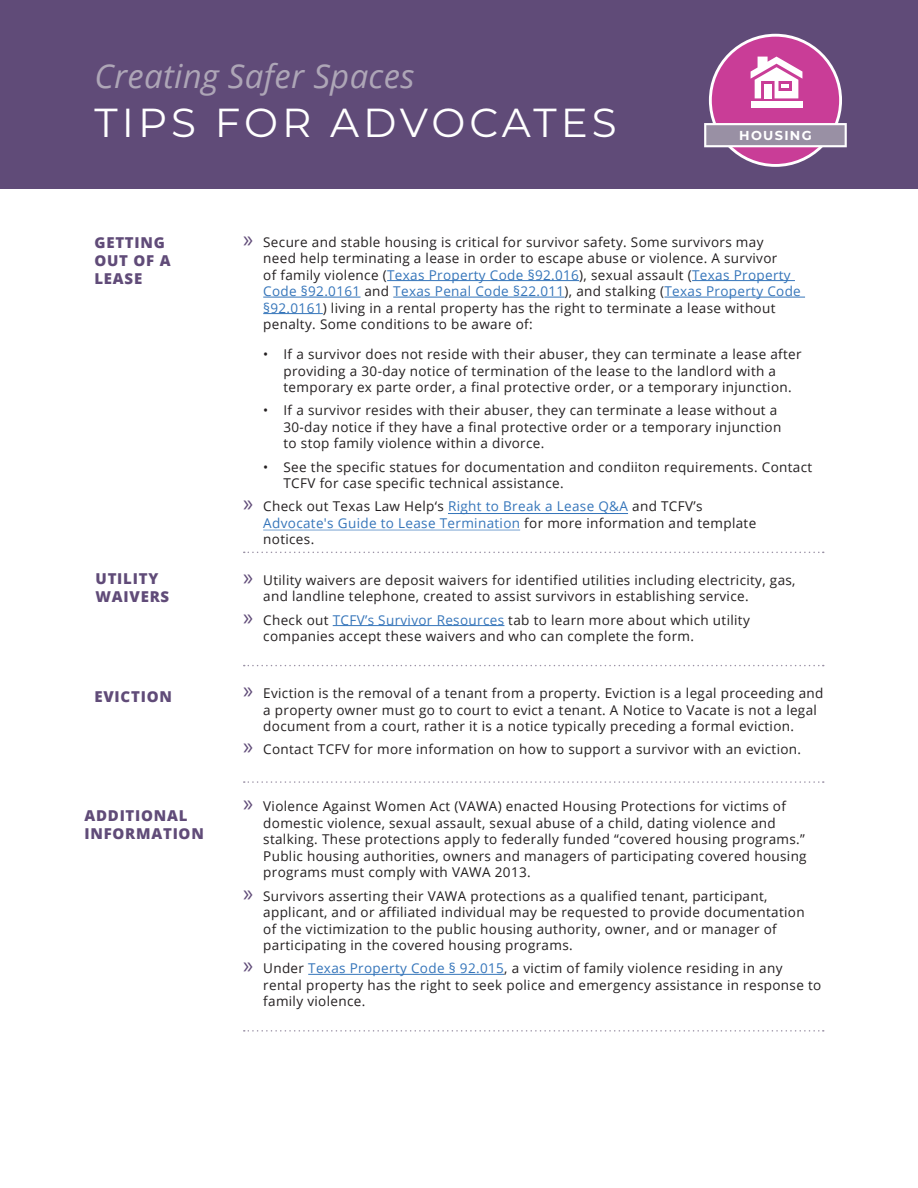
<style>
.page{position:relative;width:918px;height:1188px;background:#fff}
.page>*{position:absolute;margin:0;border:0;box-sizing:border-box;transform-origin:0 0}
.body_text{font:40.5px "Montserrat";letter-spacing:.1em;color:#fff}
.body_text-2{font:italic 33px "Open Sans";letter-spacing:.01em;color:#aea6b7}
.body_text-3{font:800 15px/18px "Open Sans";letter-spacing:.05em;color:#604b78}
.t1{font:13.5px/16.5px "Open Sans";letter-spacing:.025em;color:#231f20}
.t2{font:700 12.9px "Montserrat";letter-spacing:.1em;color:#fff}
.s1{font-family:"Myriad Pro";font-size:24px;color:#604b78}
.s2{color:#3575ba}
</style>
<div class="page">
<div style="left:0;top:0;width:918px;height:189px;background:#604b78"></div>
<hr style="left:387px;top:280px;width:192px;height:1px;background:#3575ba">
<hr style="left:692px;top:280px;width:103px;height:1px;background:#3575ba">
<hr style="left:263px;top:297px;width:98px;height:1px;background:#3575ba">
<hr style="left:393px;top:297px;width:172px;height:1px;background:#3575ba">
<hr style="left:665px;top:297px;width:140px;height:1px;background:#3575ba">
<hr style="left:263px;top:313px;width:60px;height:1px;background:#3575ba">
<svg style="left:244px;top:552px;width:580px;height:1px"></svg>
<hr style="left:333px;top:625px;width:171px;height:1px;background:#3575ba">
<svg style="left:244px;top:665px;width:580px;height:1px"></svg>
<svg style="left:244px;top:781px;width:580px;height:2px"></svg>
<hr style="left:308px;top:974px;width:196px;height:1px;background:#3575ba">
<svg style="left:244px;top:1030px;width:580px;height:2px"></svg>
<svg style="left:704px;top:34px;width:143px;height:133px"></svg>
<hr style="left:448px;top:513px;width:180px;height:1px;background:#3575ba">
<hr style="left:263px;top:529px;width:257px;height:2px;background:#3575ba">
<p class="body_text-2" style="left:94px;top:54px;width:322px">Creating Safer Spaces</p>
<p class="body_text" style="left:94px;top:95px;width:524px">TIPS FOR ADVOCATES</p>
<p class="t2" style="left:739px;top:126px;width:74px">HOUSING</p>
<p class="body_text-3" style="left:94px;top:232px;width:78px">GETTING<br>OUT OF A<br>LEASE</p>
<p class="body_text-3" style="left:96px;top:569px;width:75px">UTILITY<br>WAIVERS</p>
<p class="body_text-3" style="left:94px;top:687px;width:79px">EVICTION</p>
<p class="body_text-3" style="left:85px;top:806px;width:121px">ADDITIONAL<br>INFORMATION</p>
<p class="t1" style="left:263px;top:233px;width:539px;text-indent:-20px"><span class="s1">»</span> Secure and stable housing is critical for survivor safety. Some survivors may<br>need help terminating a lease in order to escape abuse or violence. A survivor<br>of family violence (<span class="s2">Texas Property Code §92.016</span>), sexual assault (<span class="s2">Texas Property Code §92.0161</span> and <span class="s2">Texas Penal Code §22.011</span>), and stalking (<span class="s2">Texas Property Code §92.0161</span>) living in a rental property has the right to terminate a lease without penalty. Some conditions to be aware of:</p>
<p class="t1" style="left:284px;top:346px;width:520px;text-indent:-20px">• If a survivor does not reside with their abuser, they can terminate a lease after providing a 30-day notice of termination of the lease to the landlord with a temporary ex parte order, a final protective order, or a temporary injunction.</p>
<p class="t1" style="left:284px;top:402px;width:499px;text-indent:-20px">• If a survivor resides with their abuser, they can terminate a lease without a<br>30-day notice if they have a final protective order or a temporary injunction to stop family violence within a divorce.</p>
<p class="t1" style="left:284px;top:458px;width:530px;text-indent:-20px">• See the specific statues for documentation and condiiton requirements. Contact<br>TCFV for case specific technical assistance.</p>
<p class="t1" style="left:263px;top:498px;width:495px;text-indent:-20px"><span class="s1">»</span> Check out Texas Law Help‘s <span class="s2">Right to Break a Lease Q&amp;A</span> and TCFV’s<br><span class="s2">Advocate's Guide to Lease Termination</span> for more information and template notices.</p>
<p class="t1" style="left:263px;top:571px;width:534px;text-indent:-20px"><span class="s1">»</span> Utility waivers are deposit waivers for identified utilities including electricity, gas, and landline telephone, created to assist survivors in establishing service.</p>
<p class="t1" style="left:263px;top:611px;width:488px;text-indent:-20px"><span class="s1">»</span> Check out <span class="s2">TCFV’s Survivor Resources</span> tab to learn more about which utility companies accept these waivers and who can complete the form.</p>
<p class="t1" style="left:263px;top:685px;width:562px;text-indent:-20px"><span class="s1">»</span> Eviction is the removal of a tenant from a property. Eviction is a legal proceeding and a property owner must go to court to evict a tenant. A Notice to Vacate is not a legal document from a court, rather it is a notice typically preceding a formal eviction.</p>
<p class="t1" style="left:243px;top:741px;width:560px"><span class="s1">»</span> Contact TCFV for more information on how to support a survivor with an eviction.</p>
<p class="t1" style="left:263px;top:798px;width:545px;text-indent:-20px"><span class="s1">»</span> Violence Against Women Act (VAWA) enacted Housing Protections for victims of domestic violence, sexual assault, sexual abuse of a child, dating violence and stalking. These protections apply to federally funded “covered housing programs.” Public housing authorities, owners and managers of participating covered housing programs must comply with VAWA 2013.</p>
<p class="t1" style="left:263px;top:887px;width:543px;text-indent:-20px"><span class="s1">»</span> Survivors asserting their VAWA protections as a qualified tenant, participant, applicant, and or affiliated individual may be requested to provide documentation of the victimization to the public housing authority, owner, and or manager of participating in the covered housing programs.</p>
<p class="t1" style="left:263px;top:960px;width:560px;text-indent:-20px"><span class="s1">»</span> Under <span class="s2">Texas Property Code § 92.015</span>, a victim of family violence residing in any rental property has the right to seek police and emergency assistance in response to family violence.</p>
</div>
